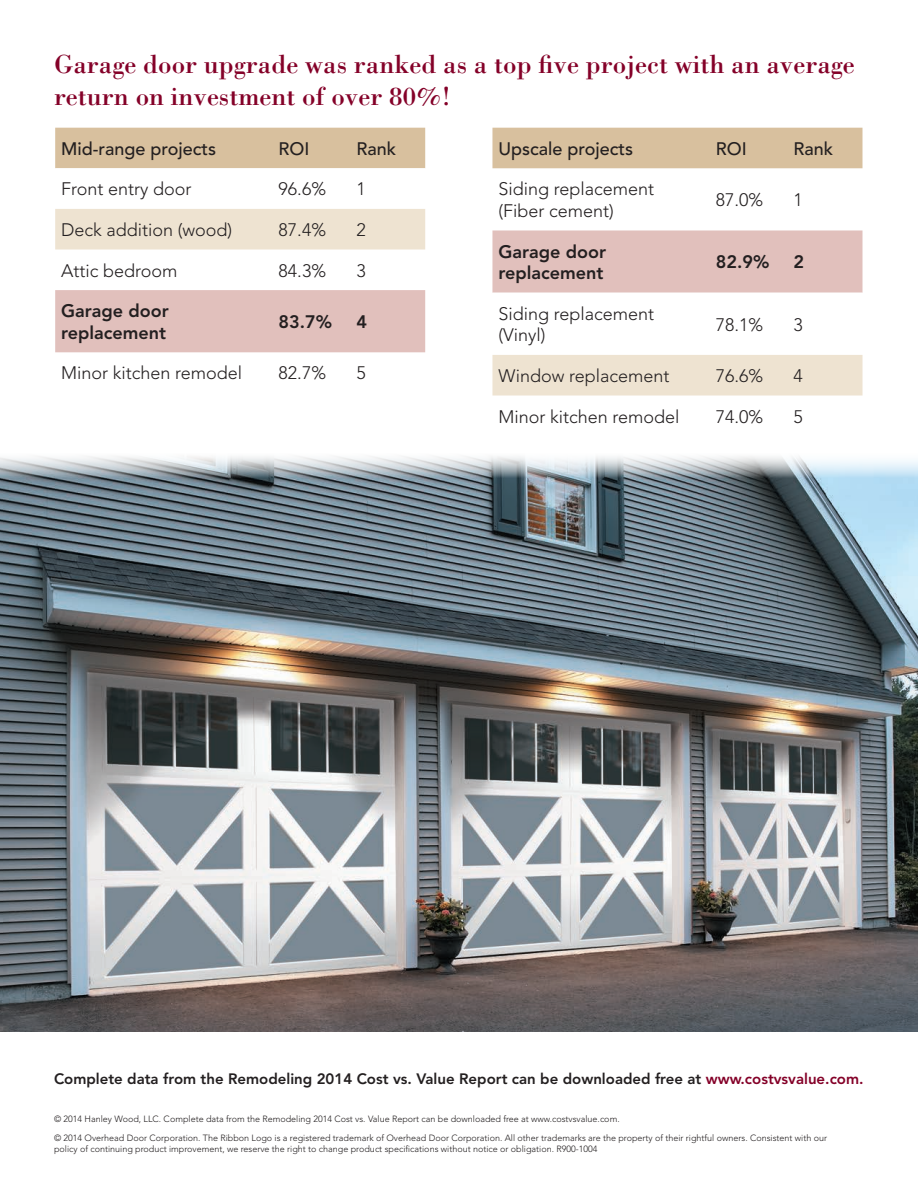
<style>
.page{position:relative;width:918px;height:1188px;background:#fff}
.page>*{position:absolute;margin:0;border:0;box-sizing:border-box;transform-origin:0 0}
.t1{font:27px/32.4px "Bodoni Std";color:#840128}
.t2{font:300 18px/21.6px "Avenir LT Std";color:#231f20}
.t3{font:800 18px/21.6px "Avenir LT Std";color:#231f20}
.t4{font:500 18px "Avenir LT Std";color:#231f20}
.t5{font:800 15px "Avenir LT Std";color:#231f20}
.t6{font:300 9px/19.2px "Avenir LT Std";color:#231f20}
.s1{color:#840128}
</style>
<div class="page">
<div style="left:55px;top:128px;width:370px;height:40px;background:#d8c09e"></div>
<svg style="left:55px;top:352px;width:370px;height:1px"></svg>
<div style="left:55px;top:209px;width:370px;height:41px;background:#eee3d1"></div>
<div style="left:55px;top:290px;width:370px;height:62px;background:#e1c0bc"></div>
<div style="left:492px;top:128px;width:370px;height:40px;background:#d8c09e"></div>
<div style="left:492px;top:230px;width:370px;height:63px;background:#e1c0bc"></div>
<div style="left:492px;top:355px;width:370px;height:41px;background:#eee3d1"></div>
<img style="left:0;top:456px;width:918px;height:576px">
<h1 class="t1" style="left:54px;top:47px;width:802px">Garage door upgrade was ranked as a top five project with an average return on investment of over 80%!</h1>
<h2 class="t4" style="left:61px;top:138px;width:157px">Mid-range projects</h2>
<h2 class="t4" style="left:279px;top:138px;width:32px">ROI</h2>
<h2 class="t4" style="left:356px;top:138px;width:41px">Rank</h2>
<h2 class="t2" style="left:61px;top:178px;width:132px">Front entry door</h2>
<h2 class="t2" style="left:279px;top:178px;width:49px">96.6%</h2>
<h2 class="t2" style="left:356px;top:178px;width:11px">1</h2>
<h2 class="t2" style="left:61px;top:219px;width:173px">Deck addition (wood)</h2>
<h2 class="t2" style="left:279px;top:219px;width:49px">87.4%</h2>
<h2 class="t2" style="left:356px;top:219px;width:11px">2</h2>
<h2 class="t2" style="left:61px;top:260px;width:118px">Attic bedroom</h2>
<h2 class="t2" style="left:279px;top:260px;width:49px">84.3%</h2>
<h2 class="t2" style="left:356px;top:260px;width:11px">3</h2>
<h2 class="t3" style="left:61px;top:300px;width:109px">Garage door replacement</h2>
<h2 class="t3" style="left:279px;top:311px;width:55px">83.7%</h2>
<h2 class="t3" style="left:356px;top:311px;width:12px">4</h2>
<h2 class="t2" style="left:61px;top:362px;width:183px">Minor kitchen remodel</h2>
<h2 class="t2" style="left:279px;top:362px;width:49px">82.7%</h2>
<h2 class="t2" style="left:356px;top:362px;width:11px">5</h2>
<h2 class="t4" style="left:498px;top:138px;width:136px">Upscale projects</h2>
<h2 class="t4" style="left:716px;top:138px;width:32px">ROI</h2>
<h2 class="t4" style="left:794px;top:138px;width:41px">Rank</h2>
<h2 class="t2" style="left:498px;top:178px;width:157px">Siding replacement (Fiber cement)</h2>
<h2 class="t2" style="left:716px;top:189px;width:49px">87.0%</h2>
<h2 class="t2" style="left:794px;top:189px;width:11px">1</h2>
<h2 class="t3" style="left:498px;top:241px;width:109px">Garage door replacement</h2>
<h2 class="t3" style="left:716px;top:251px;width:55px">82.9%</h2>
<h2 class="t3" style="left:794px;top:251px;width:12px">2</h2>
<h2 class="t2" style="left:498px;top:303px;width:157px">Siding replacement (Vinyl)</h2>
<h2 class="t2" style="left:716px;top:314px;width:49px">78.1%</h2>
<h2 class="t2" style="left:794px;top:314px;width:11px">3</h2>
<h2 class="t2" style="left:498px;top:365px;width:173px">Window replacement</h2>
<h2 class="t2" style="left:716px;top:365px;width:49px">76.6%</h2>
<h2 class="t2" style="left:794px;top:365px;width:11px">4</h2>
<h2 class="t2" style="left:498px;top:406px;width:183px">Minor kitchen remodel</h2>
<h2 class="t2" style="left:716px;top:406px;width:49px">74.0%</h2>
<h2 class="t2" style="left:794px;top:406px;width:11px">5</h2>
<h3 class="t5" style="left:54px;top:1070px;width:811px">Complete data from the Remodeling 2014 Cost vs. Value Report can be downloaded free at <span class="s1">www.costvsvalue.com.</span></h3>
<p class="t6" style="left:54px;top:1109px;width:775px">© 2014 Hanley Wood, LLC. Complete data from the Remodeling 2014 Cost vs. Value Report can be downloaded free at www.costvsvalue.com.<br>© 2014 Overhead Door Corporation. The Ribbon Logo is a registered trademark of Overhead Door Corporation. All other trademarks are the property of their rightful owners. Consistent with our</p>
<p class="t6" style="left:54px;top:1139px;width:545px">policy of continuing product improvement, we reserve the right to change product specifications without notice or obligation. R900-1004</p>
</div>
